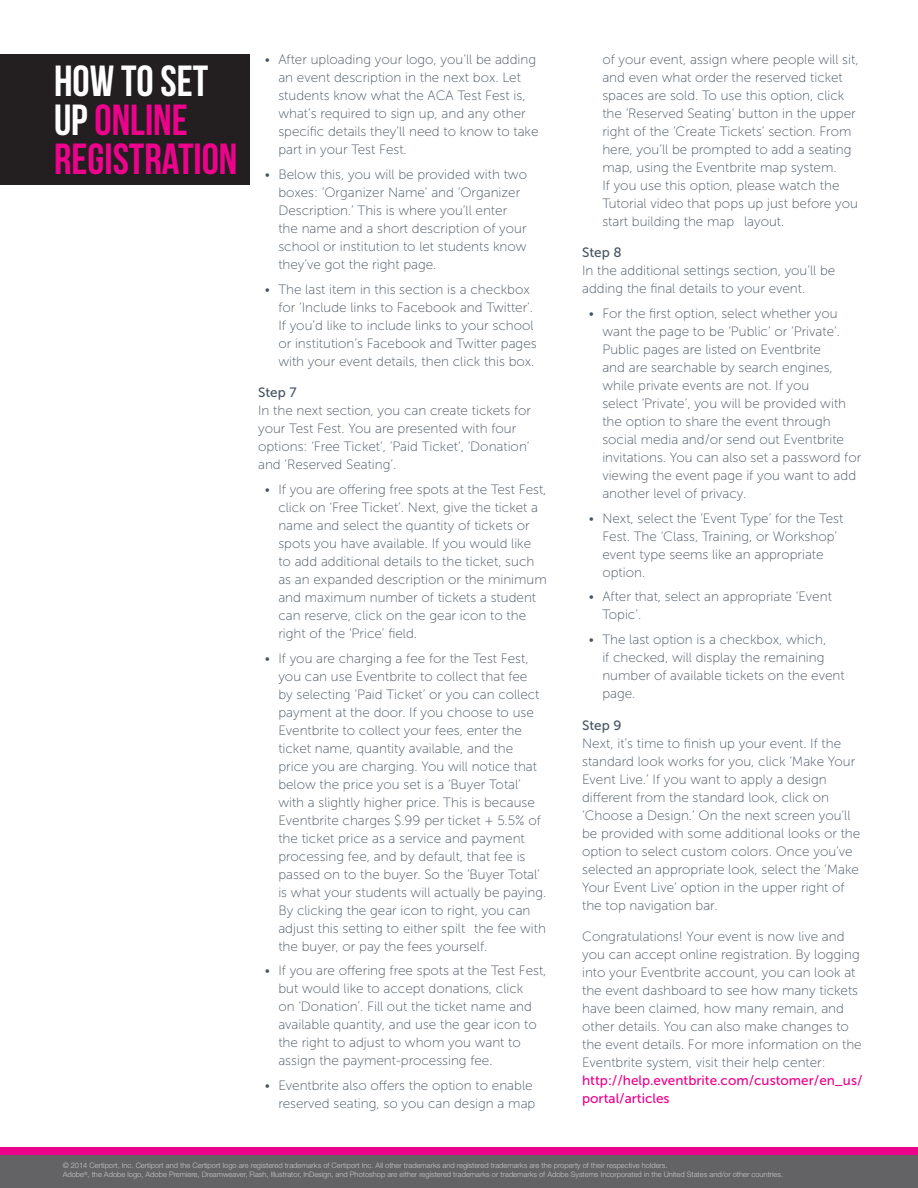
<style>
.page{position:relative;width:918px;height:1188px;background:#fff}
.page>*{position:absolute;margin:0;border:0;box-sizing:border-box;transform-origin:0 0}
.t1{font:43.5px "Bebas Neue";color:#ed028c}
.t2{font:43.5px "Bebas Neue";color:#fff}
.t3{font:13.5px/18px "Museo Sans 100";color:#475461}
.t4{font:13.5px/18px "Museo Sans 500";color:#ed028c}
.t5{font:13.5px "Museo Sans 500";color:#475461}
.t6{font:300 7.5px "Helvetica Neue LT Std";color:#c7c8ca}
.s1{color:#fff}
</style>
<div class="page">
<div style="left:0;top:54px;width:249px;height:131px;background:#231f20"></div>
<div style="left:0;top:1147px;width:918px;height:41px;background:#ed028c"></div>
<div style="left:0;top:1156px;width:918px;height:32px;background:#636366"></div>
<p class="t2" style="left:54px;top:57px;width:156px">HOW TO SET</p>
<p class="t1" style="left:54px;top:96px;width:135px"><span class="s1">UP</span> ONLINE</p>
<p class="t1" style="left:54px;top:135px;width:185px">REGISTRATION</p>
<p class="t3" style="left:278px;top:51px;width:262px;text-indent:-14px">• After uploading your logo, you’ll be adding an event description in the next box. Let students know what the ACA Test Fest is, what’s required to sign up, and any other specific details they’ll need to know to take part in your Test Fest.</p>
<p class="t3" style="left:278px;top:165px;width:250px;text-indent:-14px">• Below this, you will be provided with two boxes: ‘Organizer Name’ and ‘Organizer Description.’ This is where you’ll enter the name and a short description of your school or institution to let students know they’ve got the right page.</p>
<p class="t3" style="left:278px;top:280px;width:260px;text-indent:-14px">• The last item in this section is a checkbox for ‘Include links to Facebook and Twitter’.<br>If you’d like to include links to your school or institution’s Facebook and Twitter pages with your event details, then click this box.</p>
<p class="t5" style="left:258px;top:385px;width:40px">Step 7</p>
<p class="t3" style="left:258px;top:402px;width:275px">In the next section, you can create tickets for your Test Fest. You are presented with four options: ‘Free Ticket’, ‘Paid Ticket’, ‘Donation’ and ‘Reserved Seating’.</p>
<p class="t3" style="left:278px;top:480px;width:270px;text-indent:-14px">• If you are offering free spots at the Test Fest, click on ‘Free Ticket’. Next, give the ticket a name and select the quantity of tickets or spots you have available. If you would like to add additional details to the ticket, such as an expanded description or the minimum and maximum number of tickets a student can reserve, click on the gear icon to the right of the ‘Price’ field.</p>
<p class="t3" style="left:278px;top:649px;width:269px;text-indent:-14px">• If you are charging a fee for the Test Fest, you can use Eventbrite to collect that fee<br>by selecting ‘Paid Ticket’ or you can collect payment at the door. If you choose to use Eventbrite to collect your fees, enter the ticket name, quantity available, and the price you are charging. You will notice that below the price you set is a ‘Buyer Total’ with a slightly higher price. This is because Eventbrite charges $.99 per ticket + 5.5% of the ticket price as a service and payment processing fee, and by default, that fee is passed on to the buyer. So the ‘Buyer Total’ is what your students will actually be paying.<br>By clicking the gear icon to right, you can adjust this setting to either spilt the fee with the buyer, or pay the fees yourself.</p>
<p class="t3" style="left:278px;top:962px;width:270px;text-indent:-14px">• If you are offering free spots at the Test Fest, but would like to accept donations, click<br>on ‘Donation’. Fill out the ticket name and available quantity, and use the gear icon to the right to adjust to whom you want to assign the payment-processing fee.</p>
<p class="t3" style="left:265px;top:1077px;width:272px;text-align:right">• Eventbrite also offers the option to enable reserved seating, so you can design a map</p>
<p class="t3" style="left:602px;top:50px;width:258px">of your event, assign where people will sit, and even what order the reserved ticket spaces are sold. To use this option, click the ‘Reserved Seating’ button in the upper right of the ‘Create Tickets’ section. From here, you’ll be prompted to add a seating map, using the Eventbrite map system.<br>If you use this option, please watch the Tutorial video that pops up just before you start building the map layout.</p>
<p class="t5" style="left:582px;top:245px;width:41px">Step 8</p>
<p class="t3" style="left:582px;top:262px;width:255px">In the additional settings section, you’ll be adding the final details to your event.</p>
<p class="t3" style="left:602px;top:304px;width:260px;text-indent:-14px">• For the first option, select whether you want the page to be ‘Public’ or ‘Private’.<br>Public pages are listed on Eventbrite<br>and are searchable by search engines, while private events are not. If you<br>select ‘Private’, you will be provided with the option to share the event through social media and/or send out Eventbrite invitations. You can also set a password for viewing the event page if you want to add another level of privacy.</p>
<p class="t3" style="left:602px;top:509px;width:242px;text-indent:-14px">• Next, select the ‘Event Type’ for the Test<br>Fest. The ‘Class, Training, or Workshop’ event type seems like an appropriate option.</p>
<p class="t3" style="left:602px;top:588px;width:231px;text-indent:-14px">• After that, select an appropriate ‘Event<br>Topic’.</p>
<p class="t3" style="left:602px;top:631px;width:244px;text-indent:-14px">• The last option is a checkbox, which,<br>if checked, will display the remaining number of available tickets on the event page.</p>
<p class="t5" style="left:582px;top:718px;width:41px">Step 9</p>
<p class="t3" style="left:582px;top:734px;width:280px">Next, it’s time to finish up your event. If the standard look works for you, click ‘Make Your Event Live.’ If you want to apply a design different from the standard look, click on ‘Choose a Design.’ On the next screen you’ll be provided with some additional looks or the option to select custom colors. Once you’ve selected an appropriate look, select the ‘Make Your Event Live’ option in the upper right of the top navigation bar.</p>
<p class="t3" style="left:582px;top:928px;width:281px">Congratulations! Your event is now live and you can accept online registration. By logging into your Eventbrite account, you can look at the event dashboard to see how many tickets have been claimed, how many remain, and other details. You can also make changes to the event details. For more information on the Eventbrite system, visit their help center:</p>
<p class="t4" style="left:582px;top:1071px;width:282px">http://help.eventbrite.com/customer/en_us/ portal/articles</p>
<p class="t6" style="left:63px;top:1161px;width:606px">© 2014 Certiport, Inc. Certiport and the Certiport logo are registered trademarks of Certiport Inc. All other trademarks and registered trademarks are the property of their respective holders.</p>
<p class="t6" style="left:63px;top:1170px;width:722px">Adobe<sup>®</sup>, the Adobe logo, Adobe Premiere, Dreamweaver, Flash, Illustrator, InDesign, and Photoshop are either registered trademarks or trademarks of Adobe Systems Incorporated in the United States and/or other countries.</p>
</div>
